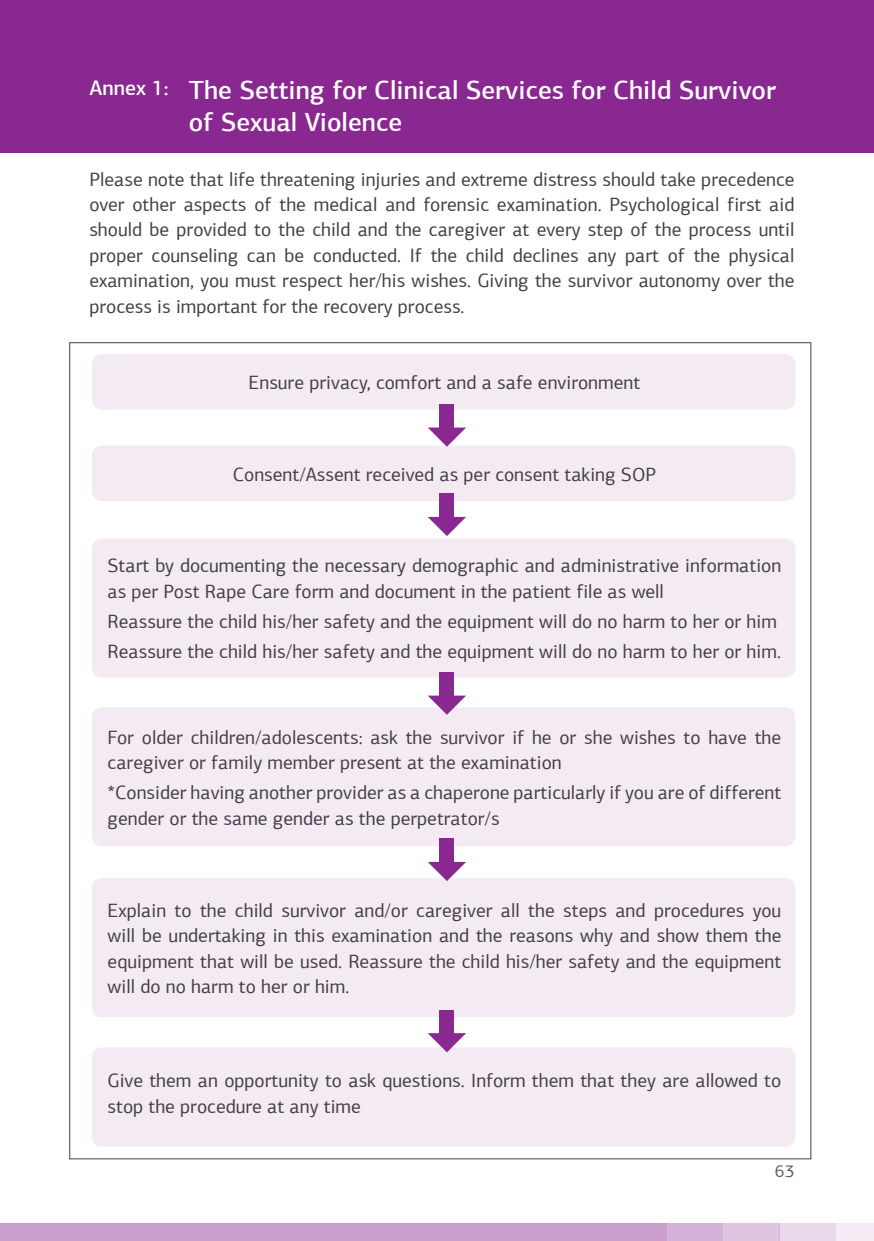
<style>
.page{position:relative;width:874px;height:1241px;background:#fff}
.page>*{position:absolute;margin:0;border:0;box-sizing:border-box;transform-origin:0 0}
.t1{font:500 26.25px/31.5px "PF Agora Sans Pro";color:#fff}
.t2{font:500 21px "PF Agora Sans Pro";color:#fff}
.t3{font:19.25px/25.4px "PF Agora Sans Pro";color:#414042}
.t4{font:17.5px "PF Agora Sans Pro";color:#58595b}
</style>
<div class="page">
<div style="left:835px;top:1223px;width:38px;height:17px;background:#f4ebf5"></div>
<div style="left:722px;top:1223px;width:57px;height:17px;background:#dfc4e1"></div>
<div style="left:779px;top:1223px;width:56px;height:17px;background:#ead8eb"></div>
<div style="left:665px;top:1223px;width:57px;height:17px;background:#d4b1d7"></div>
<div style="left:0;top:1223px;width:665px;height:17px;background:#ca9ecd"></div>
<div style="left:0;top:0;width:873px;height:153px;background:#892890"></div>
<div style="left:92px;top:354px;width:702px;height:55px;background:#f3eaf4;border-radius:10px"></div>
<div style="left:92px;top:445px;width:702px;height:56px;background:#f3eaf4;border-radius:10px"></div>
<div style="left:92px;top:538px;width:702px;height:139px;background:#f3eaf4;border-radius:10px"></div>
<div style="left:92px;top:707px;width:702px;height:139px;background:#f3eaf4;border-radius:10px"></div>
<div style="left:92px;top:878px;width:702px;height:139px;background:#f3eaf4;border-radius:10px"></div>
<div style="left:92px;top:1047px;width:702px;height:99px;background:#f3eaf4;border-radius:10px"></div>
<svg style="left:427px;top:427px;width:39px;height:19px"></svg>
<div style="left:439px;top:404px;width:14px;height:30px;background:#892890"></div>
<svg style="left:428px;top:517px;width:38px;height:19px"></svg>
<div style="left:439px;top:494px;width:14px;height:30px;background:#892890"></div>
<svg style="left:428px;top:695px;width:38px;height:19px"></svg>
<div style="left:439px;top:672px;width:14px;height:30px;background:#892890"></div>
<svg style="left:428px;top:861px;width:38px;height:20px"></svg>
<div style="left:439px;top:838px;width:14px;height:30px;background:#892890"></div>
<svg style="left:428px;top:1032px;width:38px;height:20px"></svg>
<div style="left:439px;top:1009px;width:14px;height:31px;background:#892890"></div>
<p class="t2" style="left:89px;top:75px;width:81px">Annex 1:</p>
<h1 class="t1" style="left:189px;top:74px;width:588px">The Setting for Clinical Services for Child Survivor of Sexual Violence</h1>
<p class="t3" style="left:89px;top:166px;width:706px;text-align:justify">Please note that life threatening injuries and extreme distress should take precedence over other aspects of the medical and forensic examination. Psychological first aid should be provided to the child and the caregiver at every step of the process until proper counseling can be conducted. If the child declines any part of the physical examination, you must respect her/his wishes. Giving the survivor autonomy over the process is important for the recovery process.</p>
<p class="t3" style="left:248px;top:370px;width:393px">Ensure privacy, comfort and a safe environment</p>
<p class="t3" style="left:233px;top:461px;width:424px">Consent/Assent received as per consent taking SOP</p>
<p class="t3" style="left:107px;top:553px;width:675px">Start by documenting the necessary demographic and administrative information as per Post Rape Care form and document in the patient file as well</p>
<p class="t3" style="left:107px;top:606px;width:674px;line-height:30.3px">Reassure the child his/her safety and the equipment will do no harm to her or him<br>Reassure the child his/her safety and the equipment will do no harm to her or him.</p>
<p class="t3" style="left:107px;top:724px;width:674px">For older children/adolescents: ask the survivor if he or she wishes to have the caregiver or family member present at the examination</p>
<p class="t3" style="left:107px;top:780px;width:675px">*Consider having another provider as a chaperone particularly if you are of different gender or the same gender as the perpetrator/s</p>
<p class="t3" style="left:107px;top:897px;width:675px;text-align:justify">Explain to the child survivor and/or caregiver all the steps and procedures you will be undertaking in this examination and the reasons why and show them the equipment that will be used. Reassure the child his/her safety and the equipment will do no harm to her or him.</p>
<p class="t3" style="left:107px;top:1068px;width:674px">Give them an opportunity to ask questions. Inform them that they are allowed to stop the procedure at any time</p>
<p class="t4" style="left:774px;top:1160px;width:21px">63</p>
</div>
